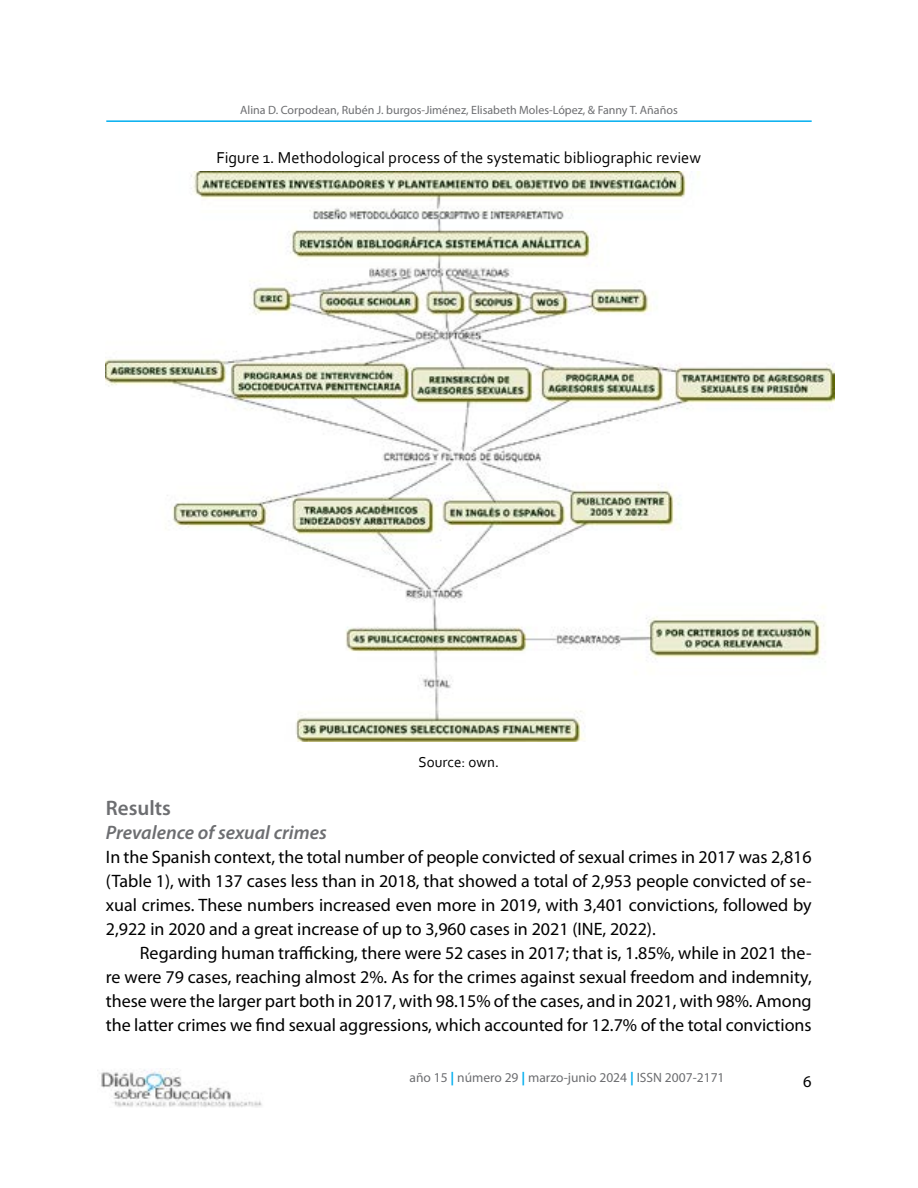
<style>
.page{position:relative;width:918px;height:1188px;background:#fff}
.page>*{position:absolute;margin:0;border:0;box-sizing:border-box;transform-origin:0 0}
.t1{font:600 21px "Myriad Pro";color:#6d6e71}
.t2{font:italic 600 19.5px "Myriad Pro";color:#6d6e71}
.t3{font:18px/24px "Myriad Pro";color:#000;text-align:justify}
.t4{font:16.5px "Corbel";color:#000}
.t5{font:16.5px "Myriad Pro";color:#000}
.t6{font:15px "Corbel";color:#000}
.t7{font:13.5px "Myriad Pro";color:#6d6e71}
.t8{font:12px "Myriad Pro";color:#6d6e71}
.s1{font-weight:700;color:#00aeef}
</style>
<div class="page">
<hr style="left:106px;top:120px;width:706px;height:2px;background:#00aeef">
<img style="left:97px;top:1068px;width:165px;height:39px">
<img style="left:106px;top:172px;width:728px;height:570px">
<p class="t8" style="left:240px;top:104px;width:439px">Alina D. Corpodean, Rubén J. burgos-Jiménez, Elisabeth Moles-López, &amp; Fanny T. Añaños</p>
<p class="t4" style="left:216px;top:147px;width:486px">Figure 1. Methodological process of the systematic bibliographic review</p>
<p class="t6" style="left:418px;top:753px;width:82px">Source: own.</p>
<p class="t1" style="left:106px;top:795px;width:67px">Results</p>
<p class="t2" style="left:106px;top:820px;width:222px">Prevalence of sexual crimes</p>
<p class="t3" style="left:106px;top:845px;width:707px">In the Spanish context, the total number of people convicted of sexual crimes in 2017 was 2,816 (Table 1), with 137 cases less than in 2018, that showed a total of 2,953 people convicted of se&shy;xual crimes. These numbers increased even more in 2019, with 3,401 convictions, followed by 2,922 in 2020 and a great increase of up to 3,960 cases in 2021 (INE, 2022).</p>
<p class="t3" style="left:106px;top:941px;width:707px;text-indent:34px">Regarding human trafficking, there were 52 cases in 2017; that is, 1.85%, while in 2021 the&shy;re were 79 cases, reaching almost 2%. As for the crimes against sexual freedom and indemnity, these were the larger part both in 2017, with 98.15% of the cases, and in 2021, with 98%. Among the latter crimes we find sexual aggressions, which accounted for 12.7% of the total convictions</p>
<p class="t7" style="left:410px;top:1070px;width:317px">año 15 <span class="s1">|</span> número 29 <span class="s1">|</span> marzo-junio 2024 <span class="s1">|</span> ISSN 2007-2171</p>
<p class="t5" style="left:803px;top:1072px;width:10px">6</p>
</div>
